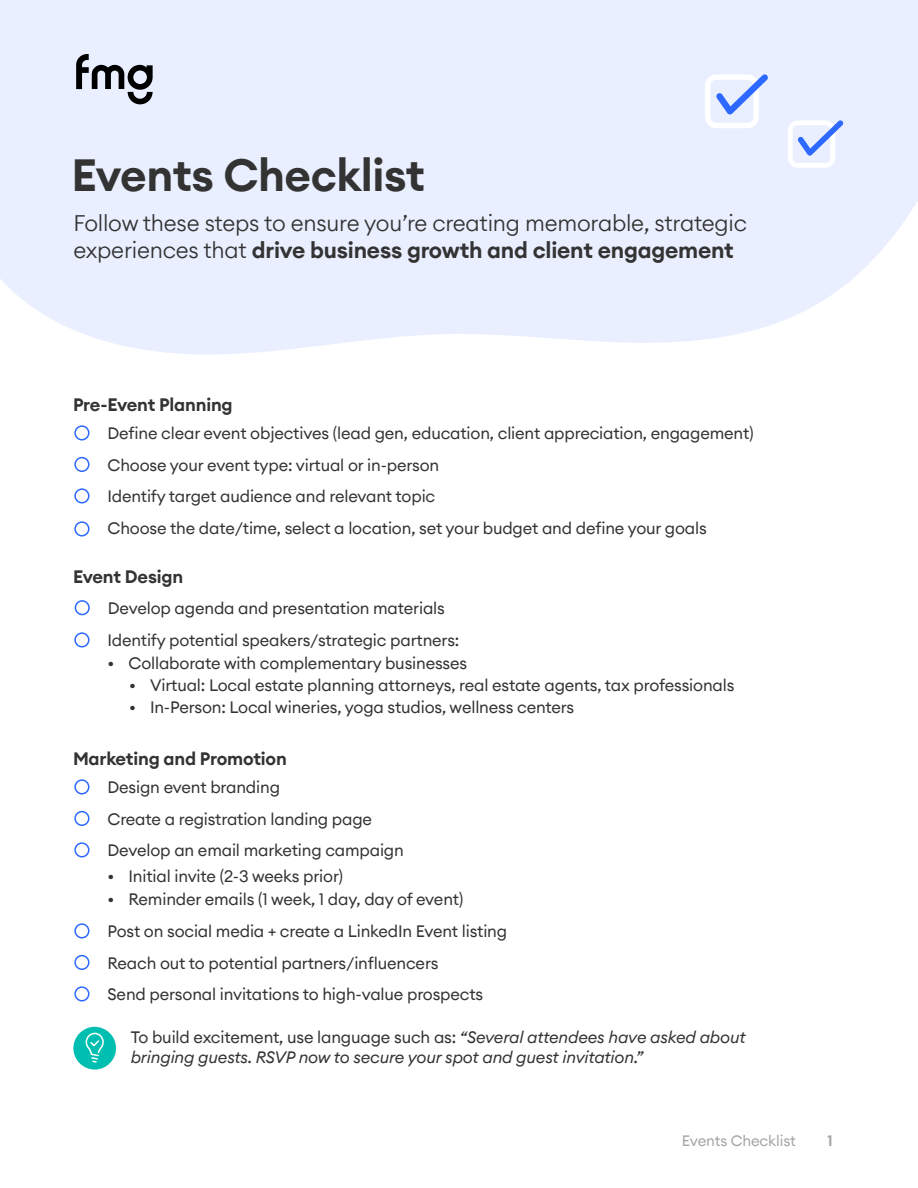
<style>
.page{position:relative;width:918px;height:1188px;background:#fff}
.page>*{position:absolute;margin:0;border:0;box-sizing:border-box;transform-origin:0 0}
.t1{font:600 45px "Euclid Circular A";letter-spacing:-.01em;color:#333}
.t2{font:300 22.5px/27px "Euclid Circular A";letter-spacing:-.01em;color:#333}
.t3{font:600 18px "Euclid Circular A";letter-spacing:-.01em;color:#333}
.t4{font:16.5px/31.8px "Euclid Circular A";letter-spacing:-.01em;color:#333}
.t5{font:italic 16.5px/19.8px "Euclid Circular A";letter-spacing:-.01em;color:#333}
.t6{font:15px "Euclid Circular A";letter-spacing:-.01em;color:#a5a5a5}
.t7{font:600 15px "Euclid Circular A";color:#a5a5a5}
.s1{font-weight:600}
.s2{font-style:normal}
</style>
<div class="page">
<svg style="left:0;top:0;width:918px;height:355px;background:#ebf0ff"></svg>
<svg style="left:76px;top:54px;width:77px;height:50px;background:#9ca0aa"></svg>
<div style="left:74px;top:425px;width:16px;height:16px;border:2px solid #2d69ff;border-radius:50%"></div>
<div style="left:74px;top:779px;width:16px;height:16px;border:2px solid #2d69ff;border-radius:50%"></div>
<div style="left:74px;top:923px;width:16px;height:16px;border:2px solid #2d69ff;border-radius:50%"></div>
<div style="left:74px;top:632px;width:16px;height:16px;border:2px solid #2d69ff;border-radius:50%"></div>
<div style="left:74px;top:457px;width:16px;height:15px;border:2px solid #2d69ff;border-radius:50%"></div>
<div style="left:74px;top:811px;width:16px;height:15px;border:2px solid #2d69ff;border-radius:50%"></div>
<div style="left:74px;top:955px;width:16px;height:15px;border:2px solid #2d69ff;border-radius:50%"></div>
<div style="left:74px;top:488px;width:16px;height:16px;border:2px solid #2d69ff;border-radius:50%"></div>
<div style="left:74px;top:842px;width:16px;height:16px;border:2px solid #2d69ff;border-radius:50%"></div>
<div style="left:74px;top:986px;width:16px;height:16px;border:2px solid #2d69ff;border-radius:50%"></div>
<div style="left:74px;top:521px;width:16px;height:16px;border:2px solid #2d69ff;border-radius:50%"></div>
<svg style="left:705px;top:74px;width:63px;height:54px"></svg>
<svg style="left:788px;top:120px;width:55px;height:48px"></svg>
<div style="left:75px;top:600px;width:15px;height:15px;border:2px solid #2d69ff;border-radius:50%"></div>
<div style="left:73px;top:1027px;width:43px;height:43px;background:#00bfb0;border-radius:50%"></div>
<svg style="left:85px;top:1032px;width:20px;height:38px"></svg>
<h1 class="t1" style="left:72px;top:146px;width:355px">Events Checklist</h1>
<h2 class="t2" style="left:73px;top:209px;width:675px">Follow these steps to ensure you’re creating memorable, strategic experiences that <span class="s1">drive business growth and client engagement</span></h2>
<p class="t3" style="left:73px;top:393px;width:161px">Pre-Event Planning</p>
<p class="t4" style="left:108px;top:417px;width:648px">Define clear event objectives (lead gen, education, client appreciation, engagement)<br>Choose your event type: virtual or in-person<br>Identify target audience and relevant topic<br>Choose the date/time, select a location, set your budget and define your goals</p>
<p class="t3" style="left:73px;top:565px;width:112px">Event Design</p>
<p class="t4" style="left:108px;top:592px;width:339px">Develop agenda and presentation materials</p>
<p class="t4" style="left:108px;top:624px;width:353px">Identify potential speakers/strategic partners:</p>
<p class="t4" style="left:108px;top:647px;width:361px">• Collaborate with complementary businesses</p>
<p class="t4" style="left:129px;top:669px;width:607px">• Virtual: Local estate planning attorneys, real estate agents, tax professionals</p>
<p class="t4" style="left:129px;top:692px;width:447px">• In-Person: Local wineries, yoga studios, wellness centers</p>
<p class="t3" style="left:73px;top:747px;width:215px">Marketing and Promotion</p>
<p class="t4" style="left:108px;top:771px;width:298px">Design event branding<br>Create a registration landing page<br>Develop an email marketing campaign</p>
<p class="t4" style="left:108px;top:860px;width:237px">• Initial invite (2-3 weeks prior)</p>
<p class="t4" style="left:108px;top:883px;width:357px">• Reminder emails (1 week, 1 day, day of event)</p>
<p class="t4" style="left:108px;top:915px;width:401px">Post on social media + create a LinkedIn Event listing<br>Reach out to potential partners/influencers<br>Send personal invitations to high-value prospects</p>
<p class="t5" style="left:131px;top:1027px;width:617px"><span class="s2">To build excitement, use language such as:</span> “Several attendees have asked about bringing guests. RSVP now to secure your spot and guest invitation.”</p>
<p class="t6" style="left:682px;top:1131px;width:115px">Events Checklist</p>
<p class="t7" style="left:827px;top:1131px;width:7px">1</p>
</div>
